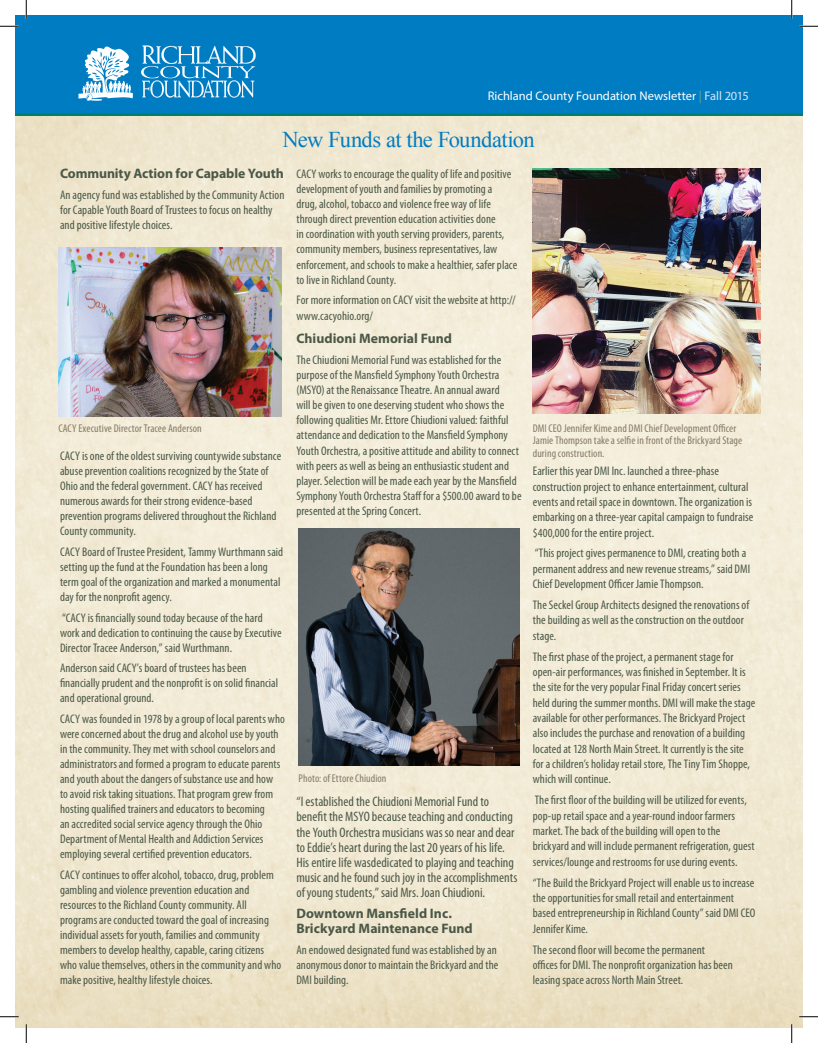
<style>
.page{position:relative;width:818px;height:1043px;background:#fff}
.page>*{position:absolute;margin:0;border:0;box-sizing:border-box;transform-origin:0 0}
.t1{font:22.5px "Times New Roman";letter-spacing:-.03em;color:#007cc2}
.t2{font:condensed 13.75px/15.1px "Myriad Pro";color:#4b5847}
.t3{font:700 13.75px/15.1px "Myriad Pro";color:#4b5847}
.t4{font:condensed 12.5px/15px "Myriad Pro";letter-spacing:.005em;color:#4b5847}
.t5{font:12.5px "Myriad Pro";color:#fff}
.t6{font:condensed 11.25px/12.5px "Myriad Pro";letter-spacing:.01em;color:#867a67}
.s1{color:#71a492}
.s2{color:#d6e5f5}
</style>
<div class="page">
<img style="left:15px;top:116px;width:787px;height:912px">
<div style="left:15px;top:15px;width:787px;height:100px;background:#007cc2"></div>
<hr style="left:15px;top:113px;width:787px;height:3px;background:#008066">
<svg style="left:78px;top:46px;width:55px;height:55px"></svg>
<svg style="left:141px;top:45px;width:115px;height:53px"></svg>
<img style="left:58px;top:247px;width:223px;height:169px">
<img style="left:298px;top:528px;width:221px;height:237px">
<img style="left:532px;top:168px;width:228px;height:245px">
<svg style="left:0;top:25px;width:19px;height:2px"></svg>
<svg style="left:799px;top:25px;width:19px;height:2px"></svg>
<svg style="left:0;top:1015px;width:19px;height:2px"></svg>
<svg style="left:799px;top:1015px;width:19px;height:2px"></svg>
<svg style="left:25px;top:0;width:2px;height:19px"></svg>
<svg style="left:25px;top:1024px;width:2px;height:18px"></svg>
<svg style="left:790px;top:0;width:2px;height:19px"></svg>
<svg style="left:790px;top:1024px;width:2px;height:18px"></svg>
<p class="t5" style="left:488px;top:88px;width:262px">Richland County Foundation Newsletter <span class="s1">|</span> <span class="s2">Fall 2015</span></p>
<h1 class="t1" style="left:282px;top:127px;width:254px">New Funds at the Foundation</h1>
<p class="t3" style="left:60px;top:166px;width:225px">Community Action for Capable Youth</p>
<p class="t4" style="left:60px;top:187px;width:226px">An agency fund was established by the Community Action for Capable Youth Board of Trustees to focus on healthy and positive lifestyle choices.</p>
<p class="t4" style="left:296px;top:166px;width:222px">CACY works to encourage the quality of life and positive development of youth and families by promoting a<br>drug, alcohol, tobacco and violence free way of life through direct prevention education activities done<br>in coordination with youth serving providers, parents, community members, business representatives, law enforcement, and schools to make a healthier, safer place to live in Richland County.</p>
<p class="t4" style="left:296px;top:292px;width:221px">For more information on CACY visit the website at http:// www.cacyohio.org/</p>
<p class="t3" style="left:296px;top:330px;width:157px">Chiudioni Memorial Fund</p>
<p class="t4" style="left:296px;top:352px;width:227px">The Chiudioni Memorial Fund was established for the purpose of the Mansfield Symphony Youth Orchestra (MSYO) at the Renaissance Theatre. An annual award<br>will be given to one deserving student who shows the following qualities Mr. Ettore Chiudioni valued: faithful attendance and dedication to the Mansfield Symphony Youth Orchestra, a positive attitude and ability to connect with peers as well as being an enthusiastic student and player. Selection will be made each year by the Mansfield Symphony Youth Orchestra Staff for a $500.00 award to be presented at the Spring Concert.</p>
<p class="t6" style="left:58px;top:422px;width:145px">CACY Executive Director Tracee Anderson</p>
<p class="t6" style="left:533px;top:422px;width:211px">DMI CEO Jennifer Kime and DMI Chief Development Officer<br>Jamie Thompson take a selfie in front of the Brickyard Stage during construction.</p>
<p class="t4" style="left:60px;top:448px;width:223px">CACY is one of the oldest surviving countywide substance abuse prevention coalitions recognized by the State of Ohio and the federal government. CACY has received numerous awards for their strong evidence-based prevention programs delivered throughout the Richland County community.</p>
<p class="t4" style="left:60px;top:544px;width:225px">CACY Board of Trustee President, Tammy Wurthmann said setting up the fund at the Foundation has been a long term goal of the organization and marked a monumental day for the nonprofit agency.</p>
<p class="t4" style="left:60px;top:609px;width:223px">“CACY is financially sound today because of the hard work and dedication to continuing the cause by Executive<br>Director Tracee Anderson,” said Wurthmann.</p>
<p class="t4" style="left:60px;top:660px;width:220px">Anderson said CACY’s board of trustees has been financially prudent and the nonprofit is on solid financial and operational ground.</p>
<p class="t4" style="left:60px;top:711px;width:226px">CACY was founded in 1978 by a group of local parents who were concerned about the drug and alcohol use by youth in the community. They met with school counselors and administrators and formed a program to educate parents and youth about the dangers of substance use and how<br>to avoid risk taking situations. That program grew from hosting qualified trainers and educators to becoming<br>an accredited social service agency through the Ohio Department of Mental Health and Addiction Services employing several certified prevention educators.</p>
<p class="t4" style="left:60px;top:867px;width:223px">CACY continues to offer alcohol, tobacco, drug, problem gambling and violence prevention education and resources to the Richland County community. All programs are conducted toward the goal of increasing individual assets for youth, families and community members to develop healthy, capable, caring citizens who value themselves, others in the community and who make positive, healthy lifestyle choices.</p>
<p class="t4" style="left:532px;top:463px;width:222px;line-height:15.4px">Earlier this year DMI Inc. launched a three-phase construction project to enhance entertainment, cultural events and retail space in downtown. The organization is embarking on a three-year capital campaign to fundraise $400,000 for the entire project.</p>
<p class="t4" style="left:532px;top:545px;width:219px;line-height:15.4px">“This project gives permanence to DMI, creating both a permanent address and new revenue streams,” said DMI<br>Chief Development Officer Jamie Thompson.</p>
<p class="t4" style="left:532px;top:597px;width:218px;line-height:15.4px">The Seckel Group Architects designed the renovations of the building as well as the construction on the outdoor stage.</p>
<p class="t4" style="left:532px;top:648px;width:224px;line-height:15.4px">The first phase of the project, a permanent stage for open-air performances, was finished in September. It is the site for the very popular Final Friday concert series held during the summer months. DMI will make the stage available for other performances. The Brickyard Project also includes the purchase and renovation of a building located at 128 North Main Street. It currently is the site for a children’s holiday retail store, The Tiny Tim Shoppe, which will continue.</p>
<p class="t4" style="left:532px;top:792px;width:223px;line-height:15.4px">The first floor of the building will be utilized for events, pop-up retail space and a year-round indoor farmers market. The back of the building will open to the brickyard and will include permanent refrigeration, guest services/lounge and restrooms for use during events.</p>
<p class="t4" style="left:532px;top:874px;width:224px;line-height:15.4px">“The Build the Brickyard Project will enable us to increase the opportunities for small retail and entertainment based entrepreneurship in Richland County” said DMI CEO Jennifer Kime.</p>
<p class="t4" style="left:532px;top:941px;width:202px;line-height:15.4px">The second floor will become the permanent offices for DMI. The nonprofit organization has been leasing space across North Main Street.</p>
<p class="t6" style="left:298px;top:771px;width:89px">Photo: of Ettore Chiudion</p>
<p class="t2" style="left:296px;top:794px;width:222px">“I established the Chiudioni Memorial Fund to benefit the MSYO because teaching and conducting the Youth Orchestra musicians was so near and dear to Eddie’s heart during the last 20 years of his life.<br>His entire life wasdedicated to playing and teaching music and he found such joy in the accomplishments of young students,” said Mrs. Joan Chiudioni.</p>
<p class="t3" style="left:296px;top:905px;width:178px">Downtown Mansfield Inc.<br>Brickyard Maintenance Fund</p>
<p class="t4" style="left:296px;top:942px;width:203px;text-align:justify">An endowed designated fund was established by an anonymous donor to maintain the Brickyard and the DMI building.</p>
</div>
